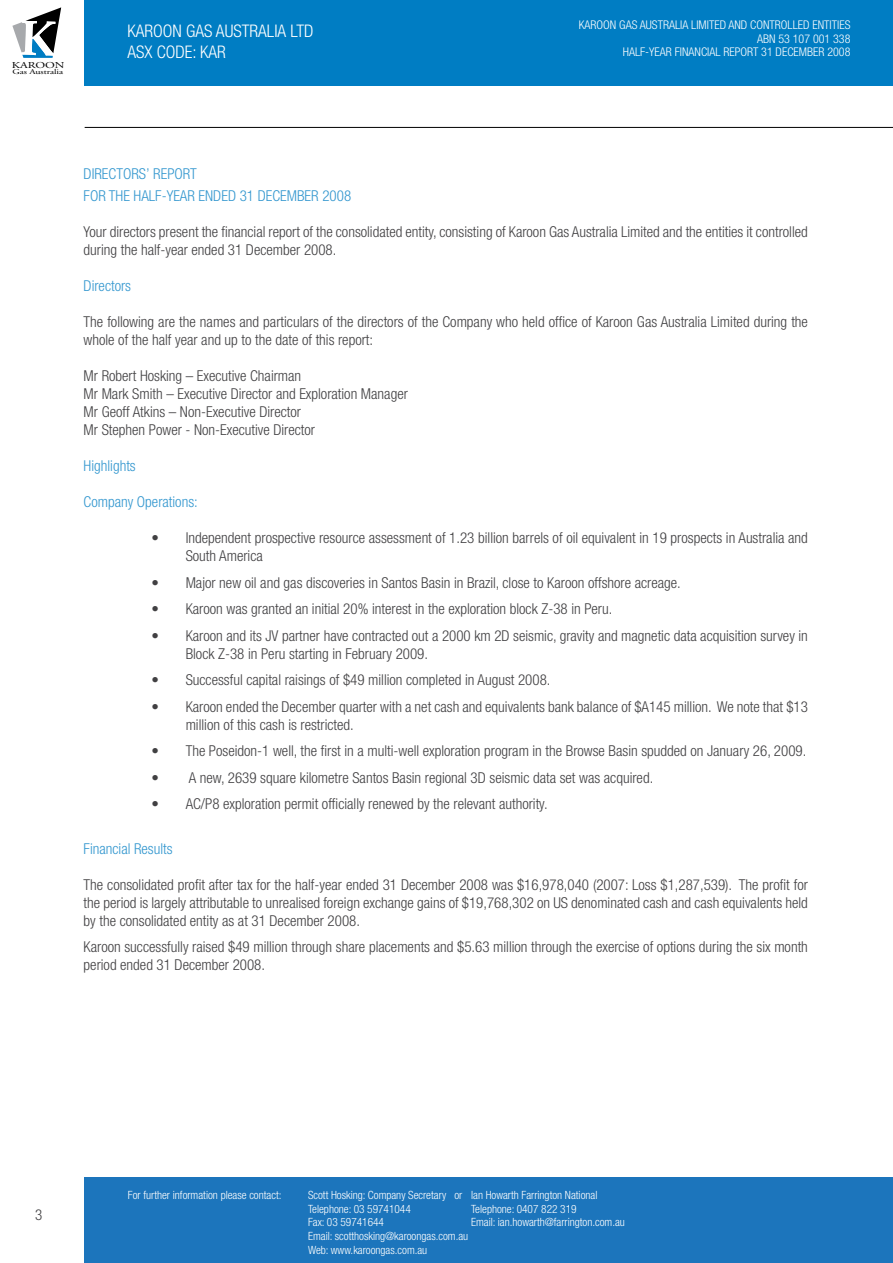
<style>
.page{position:relative;width:893px;height:1263px;background:#fff}
.page>*{position:absolute;margin:0;border:0;box-sizing:border-box;transform-origin:0 0}
.t1{font:300 condensed 17.4px/20.9px "Helvetica Neue";color:#fff}
.t2{font:300 condensed 15px/18px "Helvetica Neue LT Std";color:#414042}
.t3{font:300 condensed 15px/21.6px "Helvetica Neue LT Std";color:#3397cf}
.t4{font:300 condensed 12px/13.5px "Helvetica Neue LT Std";color:#fff;text-align:right}
.t5{font:300 condensed 11.4px/13.6px "Helvetica Neue";color:#fff}
.t6{font:9px "Adobe Garamond Pro";color:#000;scale:1.36 1}
.t7{font:7.35px "Adobe Garamond Pro";color:#000;scale:1.36 1}
</style>
<div class="page">
<div style="left:85px;top:0;width:808px;height:85px;background:#007dc3"></div>
<div style="left:85px;top:1178px;width:808px;height:85px;background:#1c75bc"></div>
<hr style="left:85px;top:127px;width:808px;height:1px;background:#000">
<svg style="left:12px;top:7px;width:49px;height:51px"></svg>
<p class="t6" style="left:12px;top:60px;width:40px">KAROON</p>
<p class="t7" style="left:12px;top:67px;width:39px">Gas Australia</p>
<p class="t1" style="left:127px;top:21px;width:188px">KAROON GAS AUSTRALIA LTD<br>ASX CODE: KAR</p>
<p class="t4" style="left:579px;top:18px;width:273px">KAROON GAS AUSTRALIA LIMITED AND CONTROLLED ENTITIES<br>ABN 53 107 001 338<br>HALF-YEAR FINANCIAL REPORT 31 DECEMBER 2008</p>
<p class="t3" style="left:84px;top:163px;width:269px">DIRECTORS’ REPORT<br>FOR THE HALF-YEAR ENDED 31 DECEMBER 2008</p>
<p class="t2" style="left:84px;top:223px;width:726px">Your directors present the financial report of the consolidated entity, consisting of Karoon Gas Australia Limited and the entities it controlled during the half-year ended 31 December 2008.</p>
<p class="t3" style="left:84px;top:275px;width:49px">Directors</p>
<p class="t2" style="left:84px;top:313px;width:726px">The following are the names and particulars of the directors of the Company who held office of Karoon Gas Australia Limited during the whole of the half year and up to the date of this report:</p>
<p class="t2" style="left:84px;top:367px;width:326px">Mr Robert Hosking – Executive Chairman<br>Mr Mark Smith – Executive Director and Exploration Manager Mr Geoff Atkins – Non-Executive Director<br>Mr Stephen Power - Non-Executive Director</p>
<p class="t3" style="left:84px;top:455px;width:54px">Highlights</p>
<p class="t3" style="left:84px;top:491px;width:116px">Company Operations:</p>
<p class="t2" style="left:186px;top:529px;width:624px;text-indent:-34px">• Independent prospective resource assessment of 1.23 billion barrels of oil equivalent in 19 prospects in Australia and<br>South America</p>
<p class="t2" style="left:152px;top:573px;width:531px">• Major new oil and gas discoveries in Santos Basin in Brazil, close to Karoon offshore acreage.</p>
<p class="t2" style="left:152px;top:600px;width:462px">• Karoon was granted an initial 20% interest in the exploration block Z-38 in Peru.</p>
<p class="t2" style="left:186px;top:626px;width:624px;text-indent:-34px">• Karoon and its JV partner have contracted out a 2000 km 2D seismic, gravity and magnetic data acquisition survey in<br>Block Z-38 in Peru starting in February 2009.</p>
<p class="t2" style="left:152px;top:671px;width:400px">• Successful capital raisings of $49 million completed in August 2008.</p>
<p class="t2" style="left:186px;top:697px;width:624px;text-indent:-34px">• Karoon ended the December quarter with a net cash and equivalents bank balance of $A145 million. We note that $13 million of this cash is restricted.</p>
<p class="t2" style="left:152px;top:742px;width:656px">• The Poseidon-1 well, the first in a multi-well exploration program in the Browse Basin spudded on January 26, 2009.</p>
<p class="t2" style="left:152px;top:768px;width:503px">• A new, 2639 square kilometre Santos Basin regional 3D seismic data set was acquired.</p>
<p class="t2" style="left:152px;top:795px;width:397px">• AC/P8 exploration permit officially renewed by the relevant authority.</p>
<p class="t3" style="left:84px;top:837px;width:91px">Financial Results</p>
<p class="t2" style="left:84px;top:875px;width:726px;text-align:justify">The consolidated profit after tax for the half-year ended 31 December 2008 was $16,978,040 (2007: Loss $1,287,539). The profit for the period is largely attributable to unrealised foreign exchange gains of $19,768,302 on US denominated cash and cash equivalents held by the consolidated entity as at 31 December 2008.</p>
<p class="t2" style="left:84px;top:938px;width:726px">Karoon successfully raised $49 million through share placements and $5.63 million through the exercise of options during the six month period ended 31 December 2008.</p>
<p class="t2" style="left:35px;top:1206px;width:9px">3</p>
<p class="t5" style="left:128px;top:1188px;width:155px">For further information please contact:</p>
<p class="t5" style="left:308px;top:1188px;width:291px">Scott Hosking: Company Secretary or Ian Howarth Farrington National<br>Telephone: 03 59741044</p>
<p class="t5" style="left:471px;top:1202px;width:107px">Telephone: 0407 822 319</p>
<p class="t5" style="left:308px;top:1215px;width:77px">Fax: 03 59741644</p>
<p class="t5" style="left:471px;top:1215px;width:155px">Email: ian.howarth@farrington.com.au</p>
<p class="t5" style="left:308px;top:1229px;width:162px">Email: scotthosking@karoongas.com.au<br>Web: www.karoongas.com.au</p>
</div>
